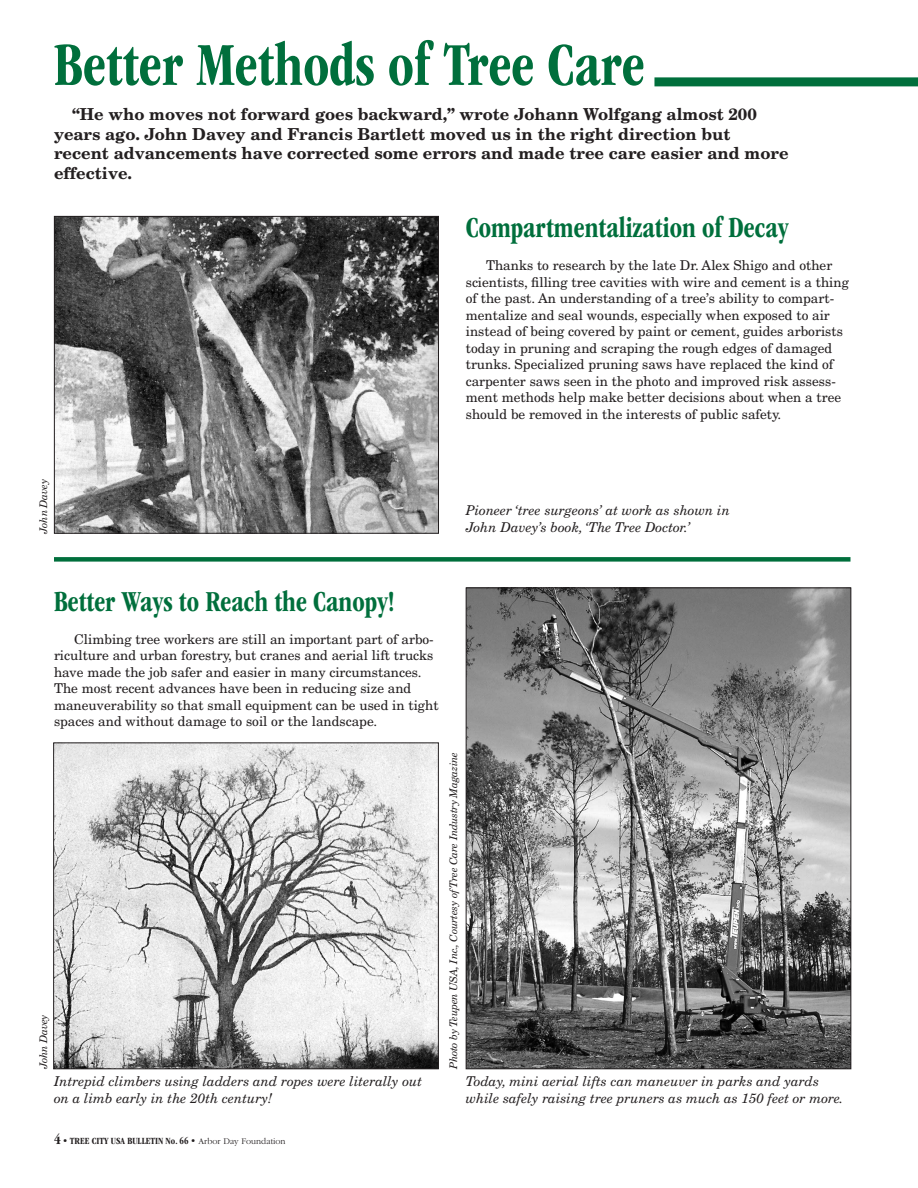
<style>
.page{position:relative;width:918px;height:1188px;background:#fff}
.page>*{position:absolute;margin:0;border:0;box-sizing:border-box;transform-origin:0 0}
.t1{font:700 condensed 63px "ITC Garamond Std";color:#006f3c;scale:.9 1}
.t2{font:700 condensed 30px "ITC Garamond Std";color:#006f3c;scale:.9 1}
.t3{font:700 16.5px/19.5px "New Century Schlbk LT Std";color:#231f20}
.t4{font:13.5px/16.5px "New Century Schlbk LT Std";color:#231f20}
.t5{font:italic 13.5px/16.5px "New Century Schlbk LT Std";color:#231f20}
.t6{font:italic 10.5px "New Century Schlbk LT Std";letter-spacing:-.02em;color:#231f20}
.t7{font:700 condensed 9.75px "ITC Garamond Std";color:#231f20}
.s1{font-size:15px}
.s2{font-weight:300;font-stretch:normal;font-size:9px}
</style>
<div class="page">
<div style="left:654px;top:77px;width:264px;height:9px;background:#006f3c"></div>
<img style="left:55px;top:744px;width:382px;height:323px">
<div style="left:53px;top:742px;width:386px;height:327px;border:1px solid #231f20"></div>
<img style="left:468px;top:590px;width:381px;height:477px">
<div style="left:54px;top:557px;width:796px;height:5px;background:#006f3c"></div>
<img style="left:56px;top:218px;width:381px;height:314px">
<div style="left:54px;top:216px;width:385px;height:318px;border:1px solid #231f20"></div>
<h1 class="t1" style="left:54px;top:30px;width:658px">Better Methods of Tree Care</h1>
<p class="t3" style="left:54px;top:104px;width:736px;text-indent:18px">“He who moves not forward goes backward,” wrote Johann Wolfgang almost 200 years ago. John Davey and Francis Bartlett moved us in the right direction but recent advancements have corrected some errors and made tree care easier and more effective.</p>
<h2 class="t2" style="left:466px;top:211px;width:360px">Compartmentalization of Decay</h2>
<p class="t4" style="left:466px;top:257px;width:385px;text-indent:20px">Thanks to research by the late Dr. Alex Shigo and other scientists, filling tree cavities with wire and cement is a thing of the past. An understanding of a tree’s ability to compart&shy;mentalize and seal wounds, especially when exposed to air instead of being covered by paint or cement, guides arborists today in pruning and scraping the rough edges of damaged trunks. Specialized pruning saws have replaced the kind of carpenter saws seen in the photo and improved risk assess&shy;ment methods help make better decisions about when a tree should be removed in the interests of public safety.</p>
<p class="t6" style="left:37px;top:534px;width:57px;rotate:-90deg">John Davey</p>
<p class="t5" style="left:466px;top:502px;width:266px">Pioneer ‘tree surgeons’ at work as shown in<br>John Davey’s book, ‘The Tree Doctor.’</p>
<h2 class="t2" style="left:54px;top:584px;width:380px">Better Ways to Reach the Canopy!</h2>
<p class="t4" style="left:54px;top:631px;width:386px;text-indent:20px">Climbing tree workers are still an important part of arbo&shy;riculture and urban forestry, but cranes and aerial lift trucks have made the job safer and easier in many circumstances.<br>The most recent advances have been in reducing size and maneuverability so that small equipment can be used in tight spaces and without damage to soil or the landscape.</p>
<p class="t6" style="left:37px;top:1069px;width:57px;rotate:-90deg">John Davey</p>
<p class="t5" style="left:54px;top:1073px;width:370px">Intrepid climbers using ladders and ropes were literally out on a limb early in the 20th century!</p>
<p class="t6" style="left:447px;top:1069px;width:319px;rotate:-90deg">Photo by Teupen USA, Inc., Courtesy ofTree Care Industry Magazine</p>
<p class="t5" style="left:466px;top:1073px;width:379px">Today, mini aerial lifts can maneuver in parks and yards while safely raising tree pruners as much as 150 feet or more.</p>
<p class="t7" style="left:54px;top:1136px;width:233px"><span class="s1">4</span> • TREE CITY USA BULLETIN No. 66 • <span class="s2">Arbor Day Foundation</span></p>
</div>
